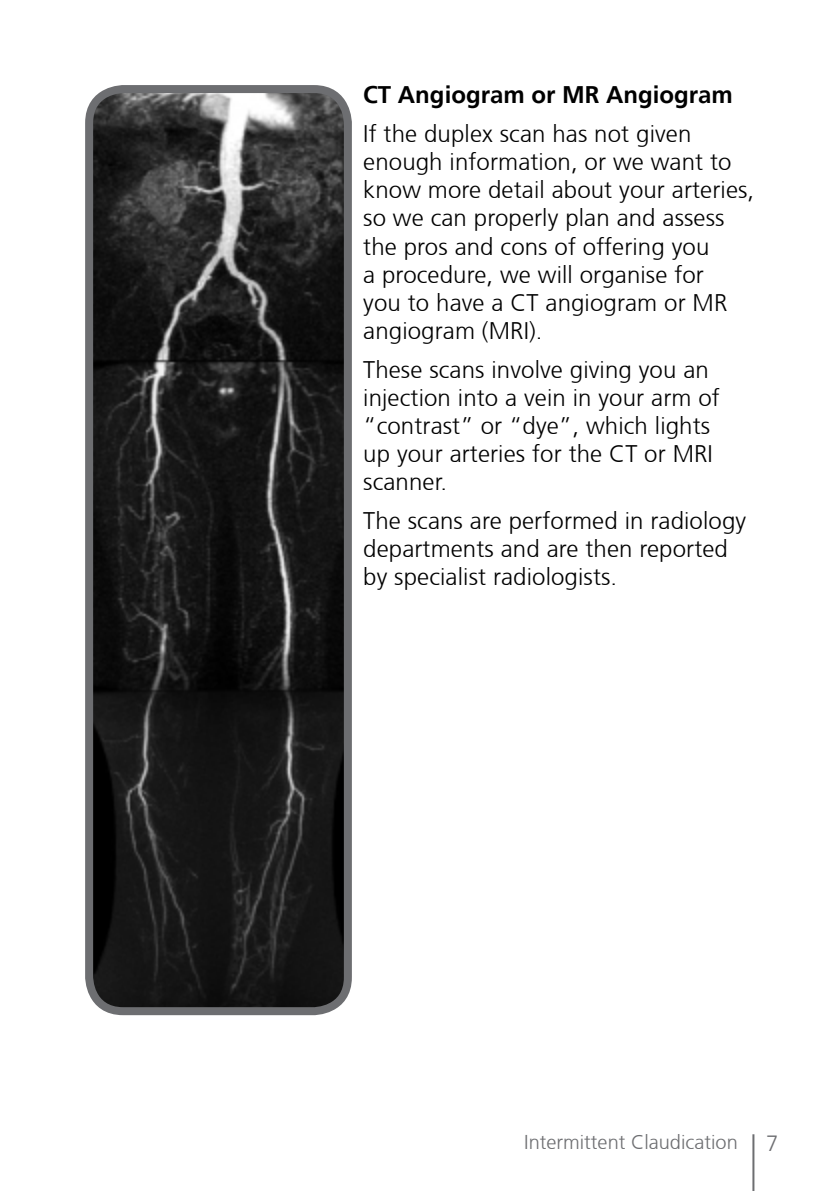
<style>
.page{position:relative;width:840px;height:1191px;background:#fff}
.page>*{position:absolute;margin:0;border:0;box-sizing:border-box;transform-origin:0 0}
.t1{font:300 24px/28px "Frutiger CE";letter-spacing:.005em;color:#000}
.t2{font:700 24px "Frutiger";color:#000}
.t3{font:300 22px "Frutiger CE";color:#6d6e71}
.t4{font:300 20px "Frutiger CE";color:#6d6e71}
</style>
<div class="page">
<hr style="left:752px;top:1134px;width:2px;height:57px;background:#6d6e71">
<img style="left:94px;top:93px;width:253px;height:914px">
<div style="left:85px;top:85px;width:266px;height:930px;border:8px solid #6d6e71;border-radius:34px"></div>
<p class="t2" style="left:363px;top:81px;width:371px">CT Angiogram or MR Angiogram</p>
<p class="t1" style="left:363px;top:120px;width:392px">If the duplex scan has not given enough information, or we want to know more detail about your arteries, so we can properly plan and assess the pros and cons of offering you<br>a procedure, we will organise for<br>you to have a CT angiogram or MR angiogram (MRI).</p>
<p class="t1" style="left:363px;top:355px;width:358px">These scans involve giving you an injection into a vein in your arm of “contrast” or “dye”, which lights up your arteries for the CT or MRI scanner.</p>
<p class="t1" style="left:363px;top:507px;width:384px">The scans are performed in radiology departments and are then reported by specialist radiologists.</p>
<p class="t4" style="left:524px;top:1130px;width:215px">Intermittent Claudication</p>
<p class="t3" style="left:765px;top:1130px;width:14px">7</p>
</div>
